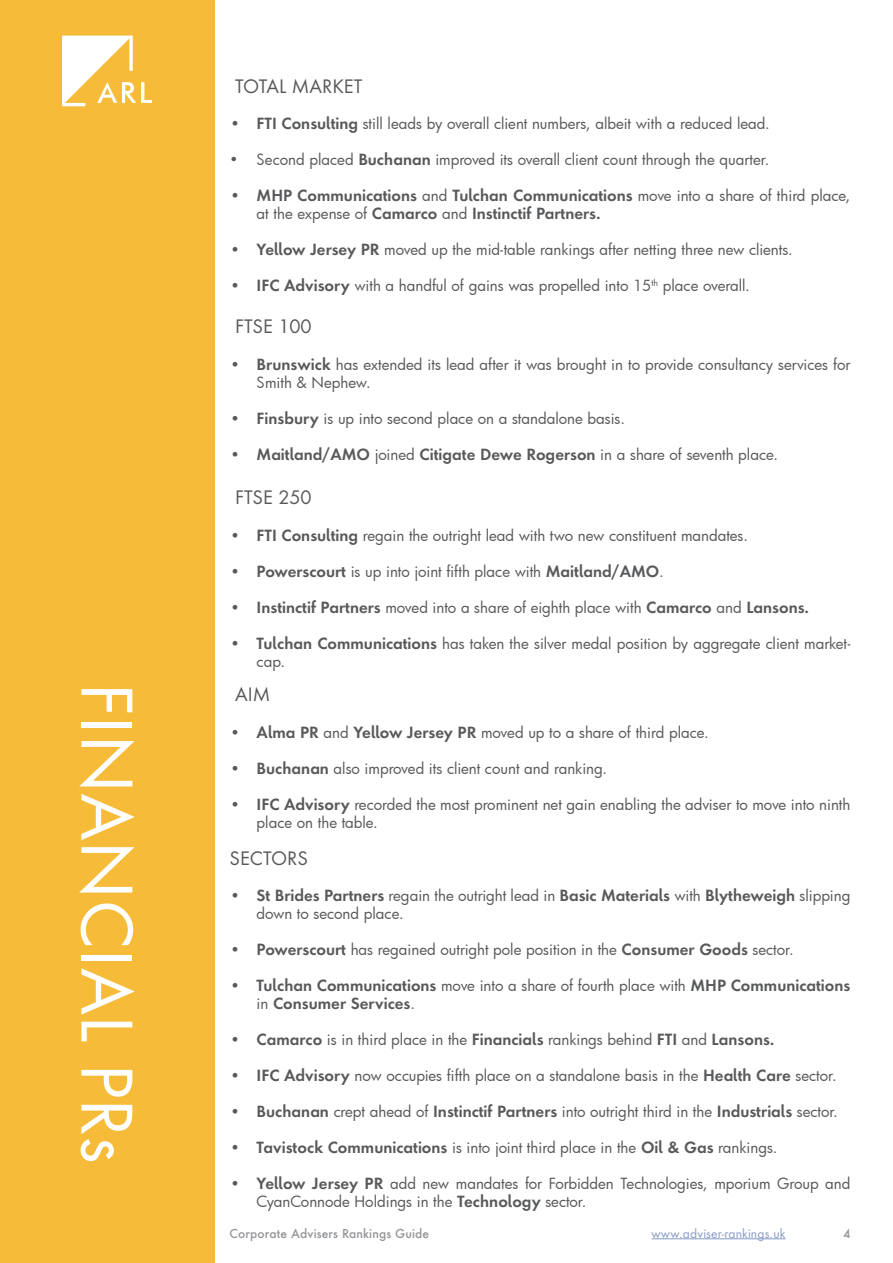
<style>
.page{position:relative;width:893px;height:1263px;background:#fff}
.page>*{position:absolute;margin:0;border:0;box-sizing:border-box;transform-origin:0 0}
.t1{font:67.5px "Futura Next";color:#fff}
.t2{font:18px "Futura Next";color:#58595b}
.t3{font:15px/18px "Futura";color:#58595b}
.t4{font:600 15px/18px "Futura Next";color:#58595b}
.t5{font:500 12px "Futura Next";letter-spacing:.01em;color:#939598}
.t6{font:12px "Futura Next";letter-spacing:.01em;color:#879bc6}
.s1{font-family:"Futura Next";font-weight:600}
.s2{font-family:"Futura";font-weight:400}
</style>
<div class="page">
<div style="left:0;top:0;width:214px;height:1263px;background:#f6bc39"></div>
<svg style="left:62px;top:36px;width:90px;height:70px"></svg>
<hr style="left:652px;top:1238px;width:133px;height:1px;background:#879bc6">
<h1 class="t1" style="left:157px;top:682px;width:482px;rotate:90deg">FINANCIAL PRs</h1>
<p class="t2" style="left:235px;top:73px;width:129px">TOTAL MARKET</p>
<p class="t3" style="left:230px;top:114px;width:542px"><span class="s1">• FTI Consulting</span> still leads by overall client numbers, albeit with a reduced lead.</p>
<p class="t3" style="left:230px;top:150px;width:541px">• Second placed <span class="s1">Buchanan</span> improved its overall client count through the quarter.</p>
<p class="t4" style="left:257px;top:186px;width:595px;text-indent:-27px">• MHP Communications <span class="s2">and</span> Tulchan Communications <span class="s2">move into a share of third place, at the expense of</span> Camarco <span class="s2">and</span> Instinctif Partners.</p>
<p class="t3" style="left:230px;top:240px;width:565px"><span class="s1">• Yellow Jersey PR</span> moved up the mid-table rankings after netting three new clients.</p>
<p class="t3" style="left:230px;top:276px;width:522px"><span class="s1">• IFC Advisory</span> with a handful of gains was propelled into 15<sup>th</sup> place overall.</p>
<p class="t2" style="left:235px;top:313px;width:78px">FTSE 100</p>
<p class="t3" style="left:257px;top:355px;width:595px;text-indent:-27px"><span class="s1">• Brunswick</span> has extended its lead after it was brought in to provide consultancy services for<br>Smith &amp; Nephew.</p>
<p class="t3" style="left:230px;top:409px;width:397px"><span class="s1">• Finsbury</span> is up into second place on a standalone basis.</p>
<p class="t4" style="left:230px;top:445px;width:550px">• Maitland/AMO <span class="s2">joined</span> Citigate Dewe Rogerson <span class="s2">in a share of seventh place.</span></p>
<p class="t2" style="left:235px;top:484px;width:78px">FTSE 250</p>
<p class="t3" style="left:230px;top:526px;width:520px"><span class="s1">• FTI Consulting</span> regain the outright lead with two new constituent mandates.</p>
<p class="t3" style="left:230px;top:562px;width:436px"><span class="s1">• Powerscourt</span> is up into joint fifth place with <span class="s1">Maitland/AMO</span>.</p>
<p class="t3" style="left:230px;top:598px;width:581px"><span class="s1">• Instinctif Partners</span> moved into a share of eighth place with <span class="s1">Camarco</span> and <span class="s1">Lansons.</span></p>
<p class="t3" style="left:257px;top:634px;width:595px;text-indent:-27px"><span class="s1">• Tulchan Communications</span> has taken the silver medal position by aggregate client market&shy;cap.</p>
<p class="t2" style="left:235px;top:681px;width:37px">AIM</p>
<p class="t3" style="left:230px;top:723px;width:481px"><span class="s1">• Alma PR</span> and <span class="s1">Yellow Jersey PR</span> moved up to a share of third place.</p>
<p class="t3" style="left:230px;top:759px;width:379px"><span class="s1">• Buchanan</span> also improved its client count and ranking.</p>
<p class="t3" style="left:257px;top:795px;width:595px;text-indent:-27px"><span class="s1">• IFC Advisory</span> recorded the most prominent net gain enabling the adviser to move into ninth place on the table.</p>
<p class="t2" style="left:230px;top:845px;width:80px">SECTORS</p>
<p class="t4" style="left:230px;top:886px;width:622px">• St Brides Partners <span class="s2">regain the outright lead in</span> Basic Materials <span class="s2">with</span> Blytheweigh <span class="s2">slipping</span></p>
<p class="t3" style="left:257px;top:904px;width:149px">down to second place.</p>
<p class="t3" style="left:230px;top:940px;width:565px"><span class="s1">• Powerscourt</span> has regained outright pole position in the <span class="s1">Consumer Goods</span> sector.</p>
<p class="t4" style="left:257px;top:976px;width:595px;text-indent:-27px">• Tulchan Communications <span class="s2">move into a share of fourth place with</span> MHP Communications <span class="s2">in</span> Consumer Services<span class="s2">.</span></p>
<p class="t3" style="left:230px;top:1030px;width:546px"><span class="s1">• Camarco</span> is in third place in the <span class="s1">Financials</span> rankings behind <span class="s1">FTI</span> and <span class="s1">Lansons.</span></p>
<p class="t3" style="left:230px;top:1066px;width:608px"><span class="s1">• IFC Advisory</span> now occupies fifth place on a standalone basis in the <span class="s1">Health Care</span> sector.</p>
<p class="t3" style="left:230px;top:1102px;width:610px"><span class="s1">• Buchanan</span> crept ahead of <span class="s1">Instinctif Partners</span> into outright third in the <span class="s1">Industrials</span> sector.</p>
<p class="t3" style="left:230px;top:1138px;width:549px"><span class="s1">• Tavistock Communications</span> is into joint third place in the <span class="s1">Oil &amp; Gas</span> rankings.</p>
<p class="t3" style="left:257px;top:1174px;width:595px;text-indent:-27px"><span class="s1">• Yellow Jersey PR</span> add new mandates for Forbidden Technologies, mporium Group and<br>CyanConnode Holdings in the <span class="s1">Technology</span> sector.</p>
<p class="t6" style="left:652px;top:1224px;width:135px">www.adviser-rankings.uk</p>
<p class="t5" style="left:230px;top:1225px;width:201px">Corporate Advisers Rankings Guide</p>
<p class="t5" style="left:843px;top:1225px;width:9px">4</p>
</div>
